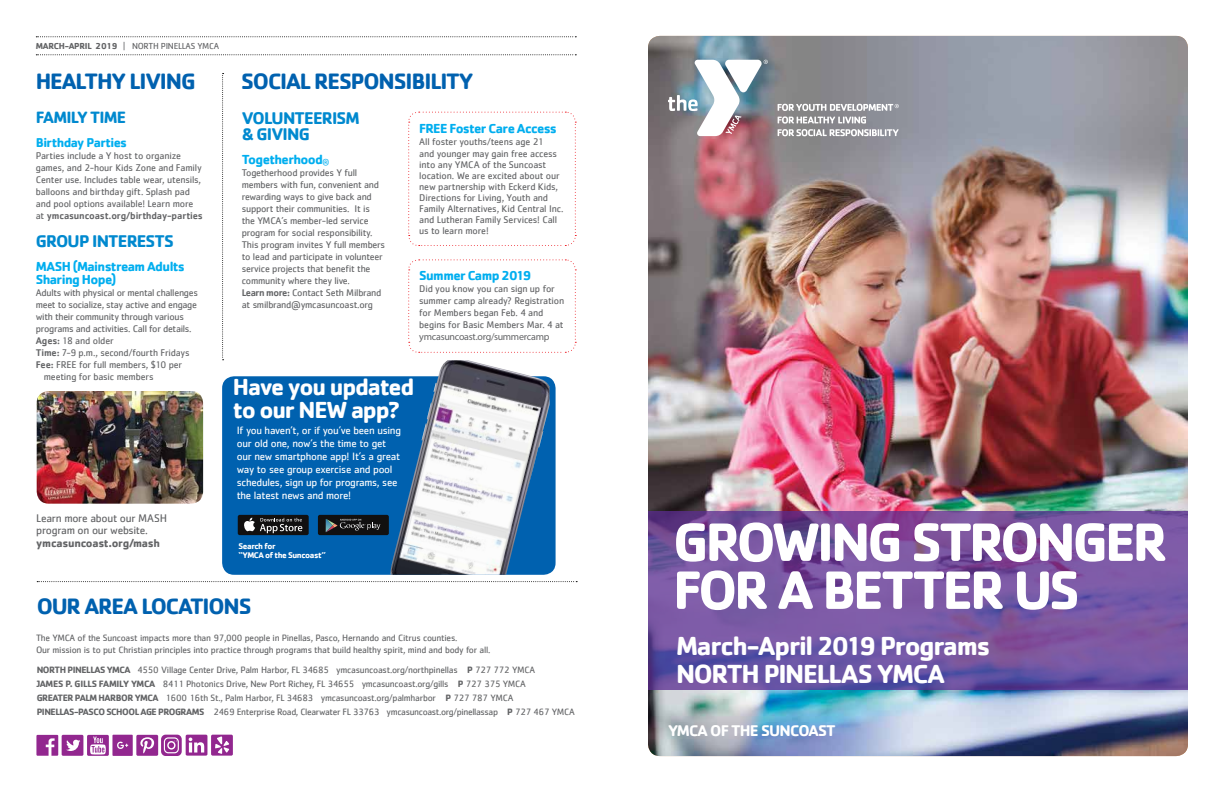
<style>
.page{position:relative;width:1224px;height:792px;background:#fff}
.page>*{position:absolute;margin:0;border:0;box-sizing:border-box;transform-origin:0 0}
.t1{font:700 56px/48px "Cachet";letter-spacing:-.06em;color:#fff}
.t2{font:700 27px/28px "Cachet";letter-spacing:-.05em;color:#fff}
.t3{font:700 24px/23px "Cachet";letter-spacing:-.05em;color:#fff}
.t4{font:700 23px "Cachet";letter-spacing:-.05em;color:#0061af}
.t5{font:700 17.5px/16px "Cachet";letter-spacing:-.045em;color:#0089cf}
.t6{font:700 16.9px "Cachet";letter-spacing:-.045em;color:#0089cf}
.t7{font:700 16px "Cachet";letter-spacing:-.05em;color:#fff}
.t8{font:700 13.5px/13px "Cachet";letter-spacing:-.045em;color:#00aeef}
.t9{font:700 13.2px "Cachet";letter-spacing:-.045em;color:#00aeef}
.t10{font:11.4px/12.5px "Cachet";letter-spacing:-.025em;color:#636466}
.t11{font:700 11.4px "Cachet";letter-spacing:-.025em;color:#636466}
.t12{font:11px/13px "Cachet";letter-spacing:-.025em;color:#fff}
.t13{font:10px/12px "Cachet";letter-spacing:-.02em;color:#636466}
.t14{font:10px "Myriad Pro";letter-spacing:-.025em;color:#636466}
.t15{font:9.5px/14px "Cachet";letter-spacing:-.025em;color:#636466}
.t16{font:9px "Cachet";letter-spacing:-.025em;color:#636466}
.t17{font:700 8.6px/9.9px "Cachet";letter-spacing:-.05em;color:#fff}
.s1{font-weight:700}
.s2{font-weight:500}
.s3{font-weight:400;font-size:7.5px}
</style>
<div class="page">
<img style="left:648px;top:36px;width:540px;height:720px">
<svg style="left:36px;top:36px;width:540px;height:1px"></svg>
<svg style="left:36px;top:54px;width:540px;height:1px"></svg>
<svg style="left:37px;top:581px;width:540px;height:1px"></svg>
<svg style="left:222px;top:73px;width:2px;height:287px"></svg>
<div style="left:222px;top:376px;width:334px;height:199px;background:#0061af;border-radius:12px"></div>
<img style="left:390px;top:360px;width:160px;height:215px">
<div style="left:238px;top:515px;width:71px;height:20px;background:#111010;border-radius:2px"></div>
<svg style="left:244px;top:518px;width:58px;height:15px"></svg>
<div style="left:318px;top:515px;width:71px;height:20px;background:#111010;border-radius:2px"></div>
<svg style="left:326px;top:519px;width:54px;height:13px"></svg>
<svg style="left:648px;top:598px;width:540px;height:92px;background:#7054a2"></svg>
<svg style="left:648px;top:512px;width:540px;height:86px;background:#77519e"></svg>
<img style="left:668px;top:60px;width:100px;height:76px">
<svg style="left:778px;top:104px;width:121px;height:32px"></svg>
<svg style="left:36px;top:735px;width:197px;height:21px"></svg>
<svg style="left:408px;top:111px;width:168px;height:135px"></svg>
<img style="left:37px;top:391px;width:166px;height:113px">
<svg style="left:408px;top:259px;width:168px;height:94px"></svg>
<p class="t16" style="left:36px;top:40px;width:185px"><span class="s1">MARCH-APRIL 2019</span> | NORTH PINELLAS YMCA</p>
<h3 class="t4" style="left:36px;top:67px;width:162px">HEALTHY LIVING</h3>
<h3 class="t6" style="left:36px;top:107px;width:92px">FAMILY TIME</h3>
<h3 class="t9" style="left:36px;top:134px;width:93px">Birthday Parties</h3>
<p class="t13" style="left:36px;top:150px;width:169px">Parties include a Y host to organize games, and 2-hour Kids Zone and Family Center use. Includes table wear, utensils, balloons and birthday gift. Splash pad and pool options available! Learn more at <span class="s2">ymcasuncoast.org/birthday-parties</span></p>
<h3 class="t5" style="left:36px;top:233px;width:140px">GROUP INTERESTS</h3>
<h3 class="t8" style="left:36px;top:260px;width:151px">MASH (Mainstream Adults<br>Sharing Hope)</h3>
<p class="t13" style="left:36px;top:287px;width:164px">Adults with physical or mental challenges</p>
<p class="t13" style="left:36px;top:299px;width:163px">meet to socialize, stay active and engage</p>
<p class="t13" style="left:36px;top:311px;width:150px">with their community through various</p>
<p class="t13" style="left:36px;top:323px;width:157px">programs and activities. Call for details.</p>
<p class="t13" style="left:36px;top:335px;width:79px"><span class="s2">Ages:</span> 18 and older</p>
<p class="t13" style="left:36px;top:347px;width:155px"><span class="s2">Time:</span> 7-9 p.m., second/fourth Fridays</p>
<p class="t13" style="left:36px;top:359px;width:148px"><span class="s2">Fee:</span> FREE for full members, $10 per</p>
<p class="t13" style="left:44px;top:371px;width:111px">meeting for basic members</p>
<p class="t10" style="left:36px;top:511px;width:132px">Learn more about our MASH program on our website.</p>
<p class="t11" style="left:36px;top:535px;width:125px">ymcasuncoast.org/mash</p>
<h3 class="t4" style="left:241px;top:67px;width:234px">SOCIAL RESPONSIBILITY</h3>
<h3 class="t8" style="left:419px;top:121px;width:139px">FREE Foster Care Access</h3>
<p class="t13" style="left:419px;top:135px;width:139px">All foster youths/teens age 21 and younger may gain free access</p>
<p class="t13" style="left:419px;top:159px;width:146px;line-height:11px">into any YMCA of the Suncoast location. We are excited about our new partnership with Eckerd Kids,<br>Directions for Living, Youth and<br>Family Alternatives, Kid Central Inc. and Lutheran Family Services! Call us to learn more!</p>
<h3 class="t5" style="left:242px;top:109px;width:119px">VOLUNTEERISM &amp; GIVING</h3>
<h3 class="t8" style="left:242px;top:152px;width:89px">Togetherhood<span class="s3">®</span></h3>
<p class="t13" style="left:242px;top:166px;width:145px">Togetherhood provides Y full members with fun, convenient and rewarding ways to give back and support their communities. It is the YMCA’s member-led service program for social responsibility.<br>This program invites Y full members to lead and participate in volunteer service projects that benefit the community where they live.<br><span class="s2">Learn more:</span> Contact Seth Milbrand at smilbrand@ymcasuncoast.org</p>
<h3 class="t8" style="left:419px;top:268px;width:114px">Summer Camp 2019</h3>
<p class="t13" style="left:419px;top:282px;width:147px">Did you know you can sign up for summer camp already? Registration for Members began Feb. 4 and begins for Basic Members Mar. 4 at</p>
<p class="t14" style="left:419px;top:330px;width:132px">ymcasuncoast.org/summercamp</p>
<h3 class="t3" style="left:233px;top:375px;width:183px">Have you updated to our NEW app?</h3>
<p class="t12" style="left:237px;top:424px;width:166px">If you haven’t, or if you’ve been using our old one, now’s the time to get our new smartphone app! It’s a great way to see group exercise and pool schedules, sign up for programs, see the latest news and more!</p>
<p class="t17" style="left:239px;top:540px;width:89px">Search for<br>“YMCA of the Suncoast”</p>
<h3 class="t4" style="left:37px;top:592px;width:216px">OUR AREA LOCATIONS</h3>
<p class="t15" style="left:36px;top:631px;width:456px;line-height:12px">The YMCA of the Suncoast impacts more than 97,000 people in Pinellas, Pasco, Hernando and Citrus counties.<br>Our mission is to put Christian principles into practice through programs that build healthy spirit, mind and body for all.</p>
<p class="t15" style="left:37px;top:662px;width:540px"><span class="s1">NORTH PINELLAS YMCA</span> 4550 Village Center Drive, Palm Harbor, FL 34685 ymcasuncoast.org/northpinellas <span class="s1">P</span> 727 772 YMCA<br><span class="s1">JAMES P. GILLS FAMILY YMCA</span> 8411 Photonics Drive, New Port Richey, FL 34655 ymcasuncoast.org/gills <span class="s1">P</span> 727 375 YMCA<br><span class="s1">GREATER PALM HARBOR YMCA</span> 1600 16th St., Palm Harbor, FL 34683 ymcasuncoast.org/palmharbor <span class="s1">P</span> 727 787 YMCA <span class="s1">PINELLAS-PASCO SCHOOL AGE PROGRAMS</span> 2469 Enterprise Road, Clearwater FL 33763 ymcasuncoast.org/pinellassap <span class="s1">P</span> 727 467 YMCA</p>
<h1 class="t1" style="left:673px;top:516px;width:496px">GROWING STRONGER<br>FOR A BETTER US</h1>
<h2 class="t2" style="left:676px;top:631px;width:316px">March-April 2019 Programs<br>NORTH PINELLAS YMCA</h2>
<h3 class="t7" style="left:668px;top:720px;width:169px">YMCA OF THE SUNCOAST</h3>
</div>
